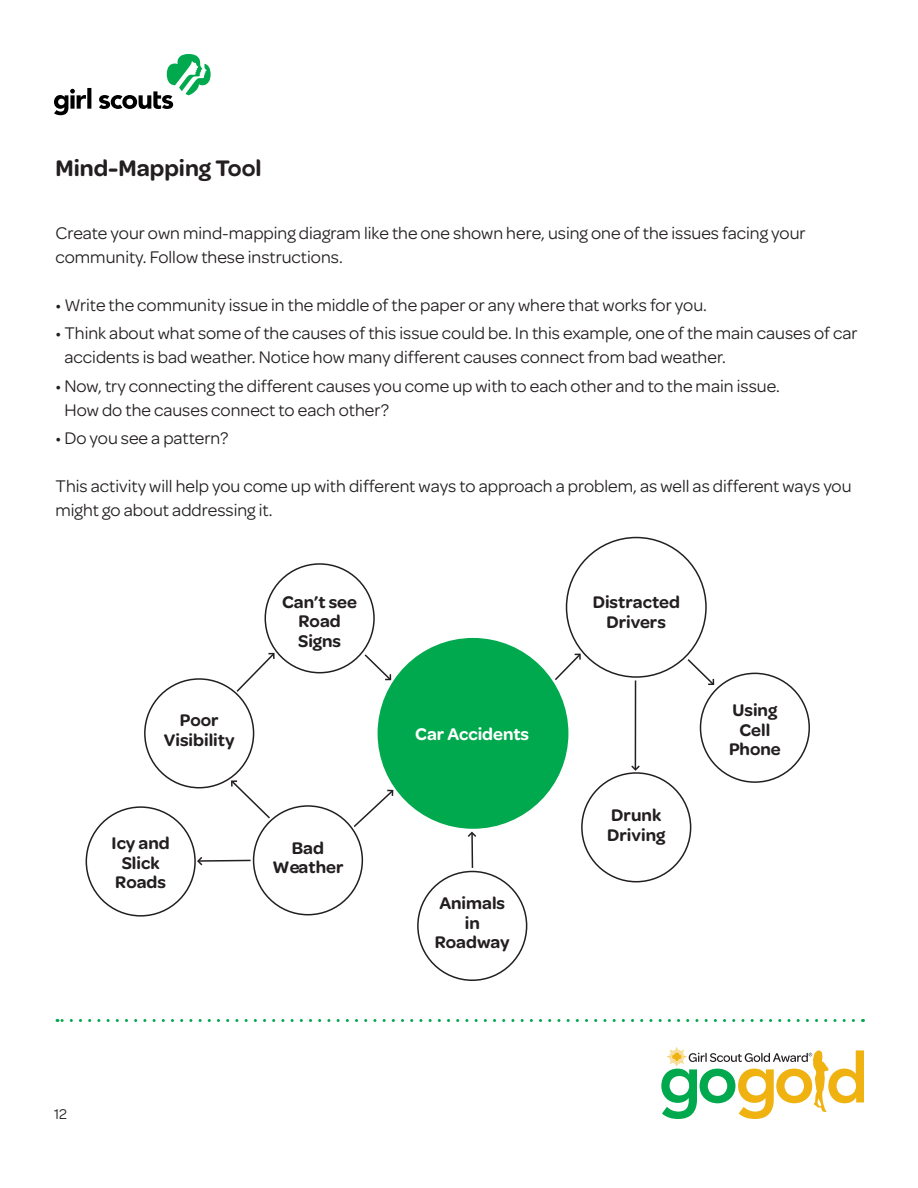
<style>
.page{position:relative;width:918px;height:1188px;background:#fff}
.page>*{position:absolute;margin:0;border:0;box-sizing:border-box;transform-origin:0 0}
.t1{font:600 24px "Omnes Girl Scouts";color:#231f20}
.t2{font:18px/24px "Omnes Girl Scouts";color:#231f20}
.t3{font:600 18px/19.5px "Omnes Girl Scouts";color:#231f20;text-align:center}
.t4{font:600 18px "Omnes Girl Scouts";color:#fff}
.t5{font:15px "Omnes Girl Scouts";color:#231f20}
</style>
<div class="page">
<svg style="left:54px;top:54px;width:157px;height:61px"></svg>
<svg style="left:661px;top:1047px;width:203px;height:72px"></svg>
<svg style="left:144px;top:563px;width:231px;height:216px"></svg>
<div style="left:378px;top:638px;width:190px;height:191px;background:#00a94e;border-radius:50%"></div>
<svg style="left:57px;top:1019px;width:796px;height:3px"></svg>
<div style="left:417px;top:871px;width:110px;height:110px;border:2px solid #231f20;border-radius:50%"></div>
<svg style="left:565px;top:536px;width:245px;height:248px"></svg>
<svg style="left:85px;top:779px;width:309px;height:138px"></svg>
<svg style="left:235px;top:652px;width:41px;height:41px"></svg>
<svg style="left:363px;top:653px;width:29px;height:28px"></svg>
<hr style="left:471px;top:833px;width:2px;height:35px;background:#231f20">
<svg style="left:467px;top:831px;width:10px;height:8px"></svg>
<svg style="left:553px;top:653px;width:29px;height:29px"></svg>
<svg style="left:686px;top:658px;width:29px;height:28px"></svg>
<hr style="left:635px;top:680px;width:1px;height:89px;background:#231f20">
<svg style="left:630px;top:764px;width:11px;height:8px"></svg>
<p class="t1" style="left:56px;top:150px;width:208px">Mind-Mapping Tool</p>
<p class="t2" style="left:56px;top:220px;width:752px">Create your own mind-mapping diagram like the one shown here, using one of the issues facing your community. Follow these instructions.</p>
<p class="t2" style="left:56px;top:292px;width:653px">• Write the community issue in the middle of the paper or any where that works for you.</p>
<p class="t2" style="left:56px;top:320px;width:804px">• Think about what some of the causes of this issue could be. In this example, one of the main causes of car</p>
<p class="t2" style="left:64px;top:344px;width:663px">accidents is bad weather. Notice how many different causes connect from bad weather.</p>
<p class="t2" style="left:56px;top:373px;width:726px">• Now, try connecting the different causes you come up with to each other and to the main issue.</p>
<p class="t2" style="left:64px;top:397px;width:326px">How do the causes connect to each other?</p>
<p class="t2" style="left:56px;top:425px;width:174px">• Do you see a pattern?</p>
<p class="t2" style="left:56px;top:473px;width:798px">This activity will help you come up with different ways to approach a problem, as well as different ways you might go about addressing it.</p>
<p class="t3" style="left:164px;top:710px;width:72px">Poor<br>Visibility</p>
<p class="t3" style="left:282px;top:591px;width:76px">Can’t see<br>Road<br>Signs</p>
<p class="t3" style="left:112px;top:833px;width:60px">Icy and<br>Slick<br>Roads</p>
<p class="t3" style="left:273px;top:837px;width:72px">Bad<br>Weather</p>
<p class="t4" style="left:415px;top:721px;width:115px">Car Accidents</p>
<p class="t3" style="left:435px;top:893px;width:76px">Animals in<br>Roadway</p>
<p class="t5" style="left:54px;top:1104px;width:15px">12</p>
<p class="t3" style="left:593px;top:592px;width:89px">Distracted<br>Drivers</p>
<p class="t3" style="left:607px;top:804px;width:60px;text-align:left">Drunk<br>Driving</p>
<p class="t3" style="left:729px;top:700px;width:53px">Using<br>Cell<br>Phone</p>
</div>
